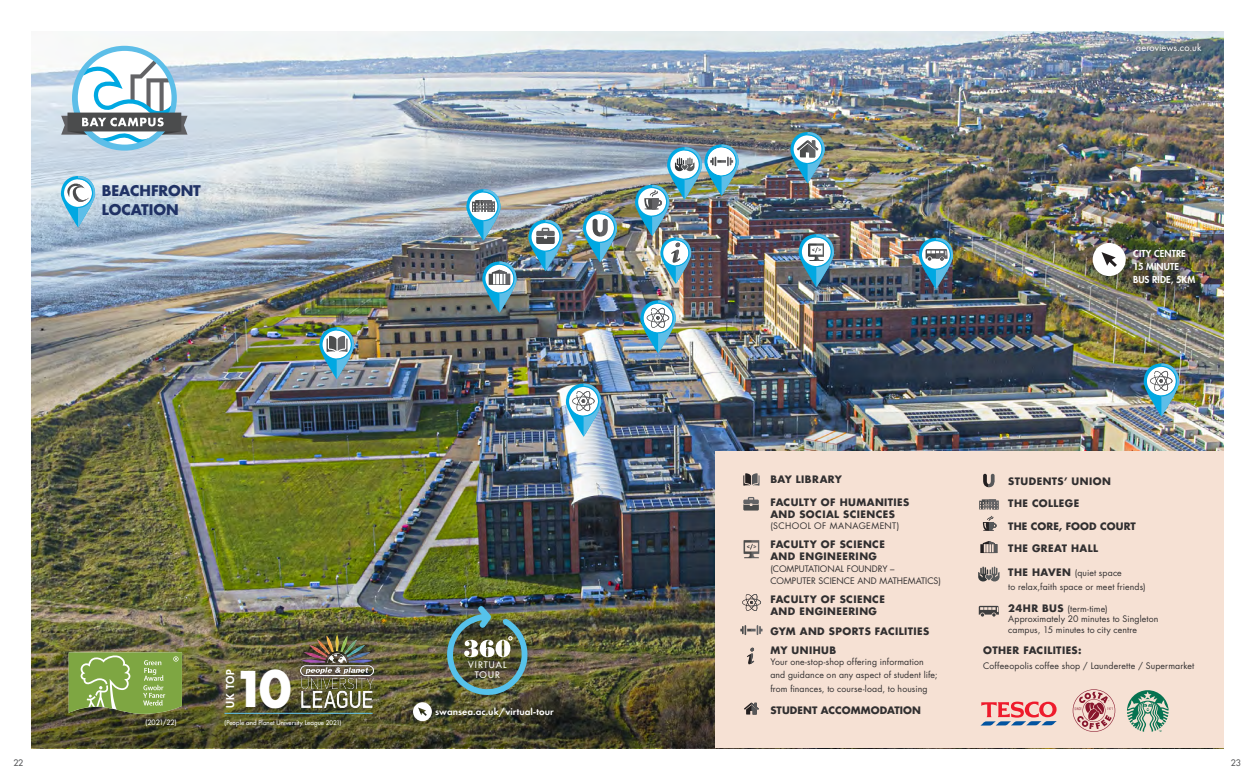
<style>
.page{position:relative;width:1255px;height:780px;background:#fff}
.page>*{position:absolute;margin:0;border:0;box-sizing:border-box;transform-origin:0 0}
.t1{font:700 48px "Futura LT Pro";color:#fff}
.t2{font:700 14.38px/19.1px "Futura LT Pro";letter-spacing:-.005em;color:#203265}
.t3{font:800 10.62px "Futura LT Pro";color:#fff}
.Sub_Heading{font:700 10px/12px "Futura LT Pro";letter-spacing:.04em;color:#312f30}
.BODY_2018{font:600 10px "Futura PT";color:#fff}
.Sub_Heading-2{font:700 10px "Futura LT Pro";letter-spacing:.005em;color:#312f30}
.Sub_Heading-3{font:700 10px "Futura LT Pro";letter-spacing:.015em;color:#312f30}
.t4{font:800 9.38px/12.9px "Futura LT Pro";letter-spacing:.01em;color:#fff}
.NO__Content{font:9.25px "Futura LT Pro";letter-spacing:.005em;color:#fff}
.NO__Content-2{font:8.75px/13.4px "Futura LT Pro";letter-spacing:.015em;color:#312f30}
.Sub_Heading-4{font:8.75px/12px "Futura LT Pro";color:#312f30}
.Sub_Heading-5{font:8.75px "Futura LT Pro";letter-spacing:.045em;color:#312f30}
.NO__Content-3{font:500 8.75px "Futura LT Pro";letter-spacing:.13em;color:#fff}
.t5{font:500 8.75px "Futura LT Pro";color:#57585a}
._01_Body_Text{font:500 7.12px "Futura LT Pro";letter-spacing:-.005em;color:#fff}
._01_Body_Text-2{font:500 6.25px "Futura LT Pro";letter-spacing:.01em;color:#fff}
.s1{font-weight:700;font-size:10px}
</style>
<div class="page">
<img style="left:32px;top:32px;width:1190px;height:471px">
<img style="left:1032px;top:209px;width:191px;height:128px;border-radius:50%">
<img style="left:31px;top:503px;width:684px;height:245px">
<svg style="left:918px;top:238px;width:35px;height:51px"></svg>
<img style="left:583px;top:211px;width:34px;height:51px">
<svg style="left:1092px;top:243px;width:33px;height:33px"></svg>
<div style="left:1135px;top:252px;width:75px;height:47px;background:#231f20;opacity:.75"></div>
<img style="left:528px;top:220px;width:34px;height:51px">
<svg style="left:466px;top:189px;width:34px;height:51px"></svg>
<svg style="left:482px;top:261px;width:34px;height:52px"></svg>
<svg style="left:319px;top:327px;width:35px;height:52px"></svg>
<svg style="left:413px;top:702px;width:19px;height:19px"></svg>
<img style="left:444px;top:605px;width:86px;height:93px">
<svg style="left:61px;top:176px;width:34px;height:51px"></svg>
<div style="left:1129px;top:37px;width:77px;height:20px;background:#231f20;opacity:.75"></div>
<div style="left:715px;top:451px;width:507px;height:297px;background:#f6e1d4"></div>
<svg style="left:981px;top:701px;width:75px;height:24px"></svg>
<svg style="left:1127px;top:690px;width:41px;height:41px"></svg>
<svg style="left:1072px;top:689px;width:43px;height:42px"></svg>
<svg style="left:742px;top:594px;width:19px;height:17px"></svg>
<svg style="left:744px;top:702px;width:14px;height:12px"></svg>
<svg style="left:743px;top:473px;width:16px;height:12px"></svg>
<svg style="left:979px;top:499px;width:19px;height:10px"></svg>
<svg style="left:980px;top:541px;width:17px;height:12px"></svg>
<svg style="left:982px;top:515px;width:14px;height:16px"></svg>
<svg style="left:983px;top:474px;width:12px;height:13px"></svg>
<svg style="left:747px;top:647px;width:7px;height:17px"></svg>
<svg style="left:978px;top:605px;width:20px;height:11px"></svg>
<img style="left:743px;top:540px;width:16px;height:18px">
<svg style="left:61px;top:46px;width:126px;height:105px"></svg>
<svg style="left:978px;top:566px;width:21px;height:15px"></svg>
<img style="left:1143px;top:363px;width:35px;height:53px">
<svg style="left:566px;top:383px;width:35px;height:53px"></svg>
<img style="left:640px;top:300px;width:35px;height:53px">
<svg style="left:798px;top:234px;width:36px;height:53px"></svg>
<img style="left:808px;top:240px;width:16px;height:21px">
<svg style="left:790px;top:132px;width:34px;height:51px"></svg>
<svg style="left:69px;top:652px;width:113px;height:61px"></svg>
<svg style="left:740px;top:625px;width:23px;height:10px"></svg>
<hr style="left:224px;top:712px;width:148px;height:1px;background:#64c2eb">
<img style="left:300px;top:634px;width:73px;height:73px">
<img style="left:635px;top:144px;width:103px;height:140px">
<svg style="left:743px;top:497px;width:15px;height:13px"></svg>
<p class="t2" style="left:102px;top:180px;width:101px">BEACHFRONT<br>LOCATION</p>
<p class="t5" style="left:13px;top:756px;width:11px">22</p>
<p class="_01_Body_Text" style="left:146px;top:716px;width:32px">(2021/22)</p>
<p class="t1" style="left:233px;top:651px;width:60px">10</p>
<p class="t3" style="left:222px;top:707px;width:40px;rotate:-90deg">UK TOP</p>
<p class="_01_Body_Text-2" style="left:225px;top:717px;width:118px">(People and Planet University League 2021)</p>
<p class="NO__Content-3" style="left:468px;top:658px;width:40px">VIRTUAL</p>
<p class="NO__Content-3" style="left:475px;top:668px;width:27px">TOUR</p>
<p class="BODY_2018" style="left:435px;top:705px;width:120px">swansea.ac.uk/virtual-tour</p>
<p class="NO__Content" style="left:1135px;top:41px;width:67px">aeroviews.co.uk</p>
<p class="t4" style="left:1133px;top:247px;width:64px">CITY CENTRE<br>15 MINUTE<br>BUS RIDE, 5KM</p>
<p class="Sub_Heading" style="left:770px;top:473px;width:73px">BAY LIBRARY</p>
<p class="Sub_Heading" style="left:770px;top:496px;width:140px">FACULTY OF HUMANITIES<br>AND SOCIAL SCIENCES</p>
<p class="Sub_Heading-5" style="left:770px;top:520px;width:131px">(SCHOOL OF MANAGEMENT)</p>
<p class="Sub_Heading" style="left:770px;top:538px;width:116px">FACULTY OF SCIENCE<br>AND ENGINEERING</p>
<p class="Sub_Heading-4" style="left:770px;top:563px;width:172px">(COMPUTATIONAL FOUNDRY –<br>COMPUTER SCIENCE AND MATHEMATICS)</p>
<p class="Sub_Heading" style="left:770px;top:593px;width:116px">FACULTY OF SCIENCE<br>AND ENGINEERING</p>
<p class="Sub_Heading" style="left:770px;top:624px;width:160px">GYM AND SPORTS FACILITIES</p>
<p class="Sub_Heading" style="left:770px;top:643px;width:67px">MY UNIHUB</p>
<p class="NO__Content-2" style="left:770px;top:654px;width:169px">Your one-stop-shop offering information and guidance on any aspect of student life; from finances, to course-load, to housing</p>
<p class="Sub_Heading-2" style="left:770px;top:702px;width:152px">STUDENT ACCOMMODATION</p>
<p class="Sub_Heading" style="left:1008px;top:474px;width:104px">STUDENTS’ UNION</p>
<p class="Sub_Heading" style="left:1008px;top:497px;width:72px">THE COLLEGE</p>
<p class="Sub_Heading-3" style="left:1008px;top:518px;width:129px">THE CORE, FOOD COURT</p>
<p class="Sub_Heading" style="left:1008px;top:542px;width:91px">THE GREAT HALL</p>
<p class="Sub_Heading-4" style="left:1008px;top:566px;width:139px;line-height:13.4px"><span class="s1">THE HAVEN</span> (quiet space<br>to relax,faith space or meet friends)</p>
<p class="NO__Content-2" style="left:1008px;top:602px;width:101px"><span class="s1">24HR BUS</span> (term-time)</p>
<p class="NO__Content-2" style="left:1008px;top:614px;width:152px;line-height:10.5px">Approximately 20 minutes to Singleton campus, 15 minutes to city centre</p>
<p class="Sub_Heading" style="left:983px;top:644px;width:100px">OTHER FACILITIES:</p>
<p class="NO__Content-2" style="left:983px;top:658px;width:212px">Coffeeopolis coffee shop / Launderette / Supermarket</p>
<p class="t5" style="left:1230px;top:756px;width:11px">23</p>
</div>
